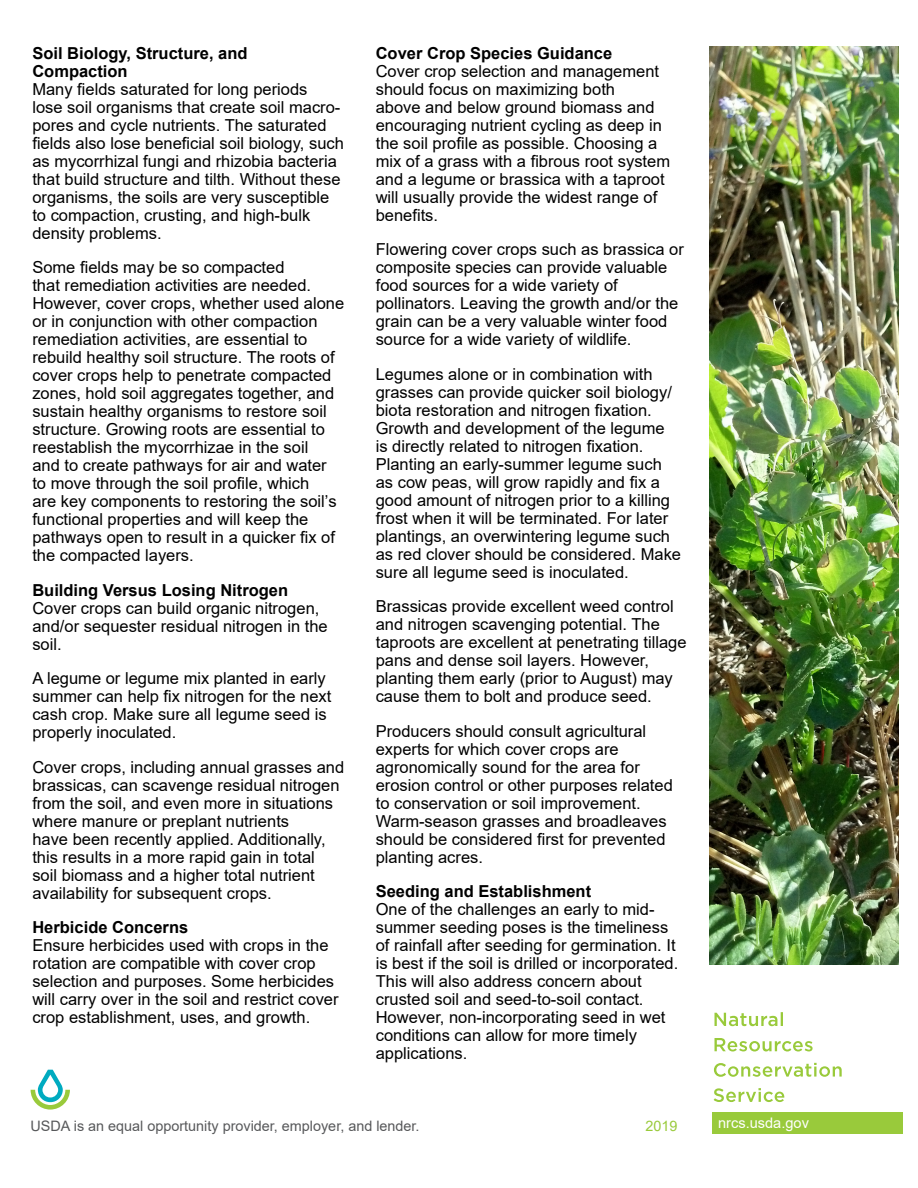
<style>
.page{position:relative;width:918px;height:1188px;background:#fff}
.page>*{position:absolute;margin:0;border:0;box-sizing:border-box;transform-origin:0 0}
.Body_Text{font:16.5px/18px "Arial";color:#000}
.t1{font:14.55px "Arial";color:#fff}
.t2{font:14.4px "Arial";color:#57585a}
.t3{font:14.4px "Arial";color:#99ca3b}
.s1{font-weight:700}
</style>
<div class="page">
<div style="left:713px;top:1112px;width:190px;height:22px;background:#99ca3b"></div>
<svg style="left:714px;top:1088px;width:70px;height:14px"></svg>
<svg style="left:714px;top:1063px;width:128px;height:14px"></svg>
<svg style="left:715px;top:1038px;width:98px;height:14px"></svg>
<svg style="left:715px;top:1012px;width:68px;height:14px"></svg>
<svg style="left:31px;top:1070px;width:39px;height:40px"></svg>
<img style="left:710px;top:47px;width:189px;height:918px">
<p class="Body_Text" style="left:32px;top:44px;width:313px"><span class="s1">Soil Biology, Structure, and Compaction<br></span>Many fields saturated for long periods<br>lose soil organisms that create soil macro&shy;pores and cycle nutrients. The saturated fields also lose beneficial soil biology, such as mycorrhizal fungi and rhizobia bacteria that build structure and tilth. Without these organisms, the soils are very susceptible to compaction, crusting, and high-bulk density problems.</p>
<p class="Body_Text" style="left:32px;top:258px;width:313px">Some fields may be so compacted<br>that remediation activities are needed.<br>However, cover crops, whether used alone or in conjunction with other compaction remediation activities, are essential to rebuild healthy soil structure. The roots of cover crops help to penetrate compacted zones, hold soil aggregates together, and sustain healthy organisms to restore soil structure. Growing roots are essential to reestablish the mycorrhizae in the soil<br>and to create pathways for air and water to move through the soil profile, which<br>are key components to restoring the soil’s functional properties and will keep the pathways open to result in a quicker fix of the compacted layers.</p>
<p class="Body_Text" style="left:32px;top:581px;width:297px"><span class="s1">Building Versus Losing Nitrogen<br></span>Cover crops can build organic nitrogen, and/or sequester residual nitrogen in the soil.</p>
<p class="Body_Text" style="left:32px;top:669px;width:300px">A legume or legume mix planted in early summer can help fix nitrogen for the next cash crop. Make sure all legume seed is properly inoculated.</p>
<p class="Body_Text" style="left:32px;top:758px;width:313px">Cover crops, including annual grasses and brassicas, can scavenge residual nitrogen from the soil, and even more in situations where manure or preplant nutrients<br>have been recently applied. Additionally, this results in a more rapid gain in total<br>soil biomass and a higher total nutrient availability for subsequent crops.</p>
<p class="Body_Text" style="left:32px;top:918px;width:308px"><span class="s1">Herbicide Concerns<br></span>Ensure herbicides used with crops in the rotation are compatible with cover crop selection and purposes. Some herbicides will carry over in the soil and restrict cover crop establishment, uses, and growth.</p>
<p class="Body_Text" style="left:376px;top:44px;width:296px"><span class="s1">Cover Crop Species Guidance<br></span>Cover crop selection and management should focus on maximizing both<br>above and below ground biomass and encouraging nutrient cycling as deep in the soil profile as possible. Choosing a mix of a grass with a fibrous root system and a legume or brassica with a taproot will usually provide the widest range of benefits.</p>
<p class="Body_Text" style="left:376px;top:240px;width:310px">Flowering cover crops such as brassica or composite species can provide valuable food sources for a wide variety of pollinators. Leaving the growth and/or the grain can be a very valuable winter food source for a wide variety of wildlife.</p>
<p class="Body_Text" style="left:376px;top:365px;width:307px">Legumes alone or in combination with grasses can provide quicker soil biology/ biota restoration and nitrogen fixation.<br>Growth and development of the legume<br>is directly related to nitrogen fixation.<br>Planting an early-summer legume such as cow peas, will grow rapidly and fix a good amount of nitrogen prior to a killing frost when it will be terminated. For later plantings, an overwintering legume such as red clover should be considered. Make sure all legume seed is inoculated.</p>
<p class="Body_Text" style="left:376px;top:597px;width:312px">Brassicas provide excellent weed control and nitrogen scavenging potential. The taproots are excellent at penetrating tillage pans and dense soil layers. However, planting them early (prior to August) may cause them to bolt and produce seed.</p>
<p class="Body_Text" style="left:376px;top:722px;width:299px">Producers should consult agricultural experts for which cover crops are agronomically sound for the area for erosion control or other purposes related to conservation or soil improvement.<br>Warm-season grasses and broadleaves should be considered first for prevented planting acres.</p>
<p class="Body_Text" style="left:376px;top:882px;width:304px"><span class="s1">Seeding and Establishment<br></span>One of the challenges an early to mid&shy;summer seeding poses is the timeliness of rainfall after seeding for germination. It is best if the soil is drilled or incorporated.<br>This will also address concern about crusted soil and seed-to-soil contact.<br>However, non-incorporating seed in wet conditions can allow for more timely applications.</p>
<p class="t2" style="left:31px;top:1116px;width:390px">USDA is an equal opportunity provider, employer, and lender.</p>
<p class="t3" style="left:645px;top:1116px;width:34px">2019</p>
<p class="t1" style="left:718px;top:1113px;width:92px">nrcs.usda.gov</p>
</div>
